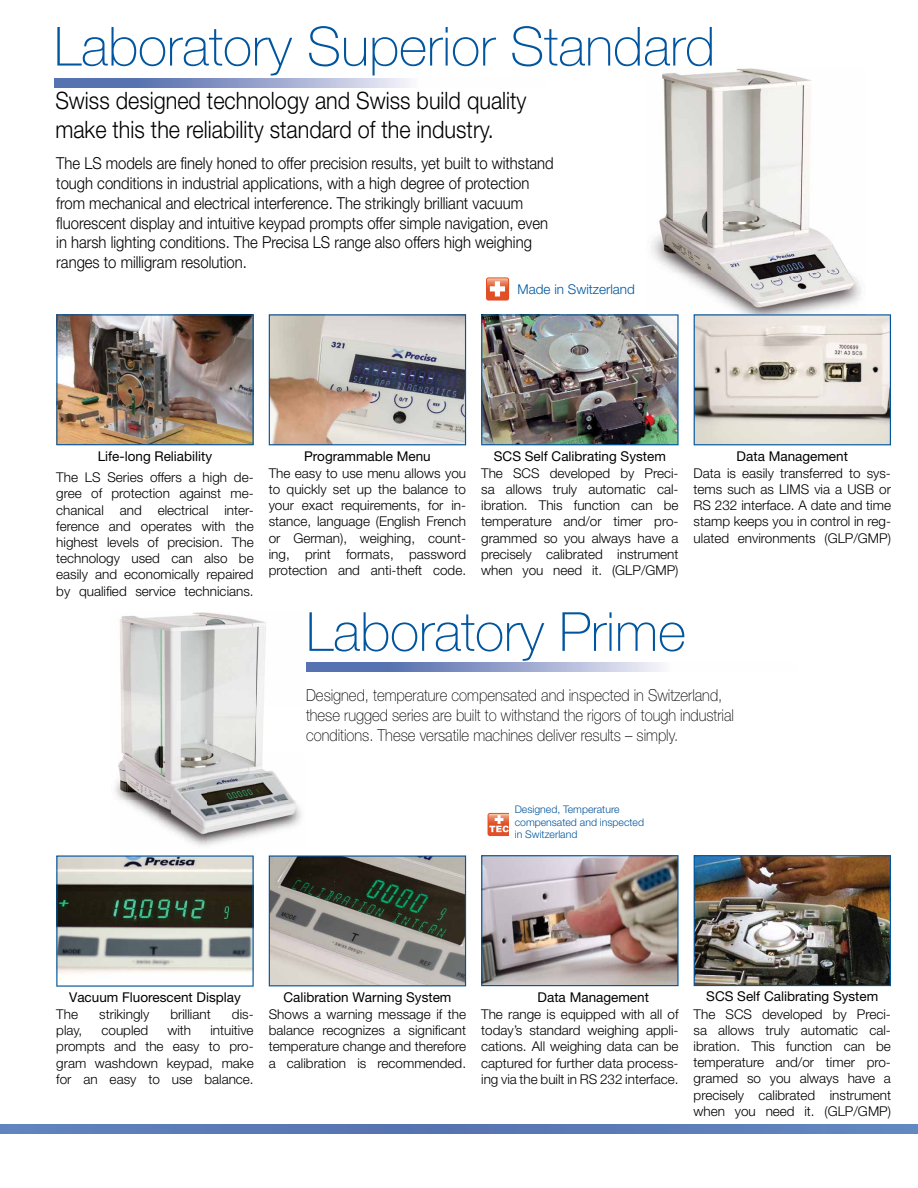
<style>
.page{position:relative;width:918px;height:1188px;background:#fff}
.page>*{position:absolute;margin:0;border:0;box-sizing:border-box;transform-origin:0 0}
.t1{font:100 54px "Helvetica Neue LT Pro";color:#00559e}
.t2{font:300 24px/28.8px "Helvetica Neue LT Pro";color:#000;scale:.9 1}
.t3{font:300 16.5px/19.8px "Helvetica Neue";color:#000;scale:.9 1}
.t4{font:100 16.5px/19.8px "Helvetica Neue";color:#000;scale:.9 1}
.t5{font:300 13.5px/16.2px "Helvetica Neue LT Pro";color:#000;text-align:justify}
.t6{font:13.5px "Helvetica Neue LT Pro";color:#000}
.t7{font:300 13.5px "Helvetica Neue";color:#00559e}
.t8{font:300 10.5px/12.6px "Helvetica Neue";color:#00559e}
</style>
<div class="page">
<img style="left:115px;top:612px;width:186px;height:234px">
<img style="left:651px;top:68px;width:198px;height:205px">
<img style="left:678px;top:273px;width:100px;height:52px">
<img style="left:778px;top:273px;width:83px;height:41px">
<svg style="left:54px;top:78px;width:356px;height:9px;background:#8f9ec9"></svg>
<svg style="left:306px;top:663px;width:356px;height:9px;background:#8f9ec9"></svg>
<img style="left:56px;top:314px;width:198px;height:131px">
<svg style="left:56px;top:855px;width:198px;height:132px;background:#8c928d"></svg>
<img style="left:481px;top:314px;width:198px;height:131px">
<img style="left:694px;top:855px;width:197px;height:131px">
<img style="left:269px;top:314px;width:197px;height:131px">
<svg style="left:269px;top:855px;width:197px;height:131px;background:#7d7f79"></svg>
<svg style="left:694px;top:314px;width:197px;height:131px;background:#d1cdc7"></svg>
<div style="left:486px;top:277px;width:23px;height:24px;background:#e04f26;border-radius:2px"></div>
<svg style="left:487px;top:278px;width:21px;height:19px"></svg>
<svg style="left:488px;top:813px;width:21px;height:23px"></svg>
<img style="left:481px;top:855px;width:198px;height:131px">
<img style="left:0;top:1125px;width:918px;height:9px">
<h1 class="t1" style="left:54px;top:15px;width:663px">Laboratory Superior Standard</h1>
<h2 class="t2" style="left:55px;top:85px;width:525px">Swiss designed technology and Swiss build quality make this the reliability standard of the industry.</h2>
<p class="t3" style="left:56px;top:153px;width:554px">The LS models are finely honed to offer precision results, yet built to withstand tough conditions in industrial applications, with a high degree of protection from mechanical and electrical interference. The strikingly brilliant vacuum fluorescent display and intuitive keypad prompts offer simple navigation, even in harsh lighting conditions. The Precisa LS range also offers high weighing ranges to milligram resolution.</p>
<p class="t7" style="left:518px;top:281px;width:119px">Made in Switzerland</p>
<p class="t6" style="left:98px;top:448px;width:116px">Life-long Reliability</p>
<p class="t5" style="left:56px;top:469px;width:199px">The LS Series offers a high de&shy;gree of protection against me&shy;chanical and electrical inter&shy;ference and operates with the highest levels of precision. The technology used can also be easily and economically repaired by qualified service technicians.</p>
<p class="t6" style="left:304px;top:448px;width:128px">Programmable Menu</p>
<p class="t5" style="left:269px;top:465px;width:199px">The easy to use menu allows you to quickly set up the balance to your exact requirements, for in&shy;stance, language (English French or German), weighing, count&shy;ing, print formats, password protection and anti-theft code.</p>
<p class="t6" style="left:494px;top:448px;width:174px">SCS Self Calibrating System</p>
<p class="t5" style="left:481px;top:465px;width:199px">The SCS developed by Preci&shy;sa allows truly automatic cal&shy;ibration. This function can be temperature and/or timer pro&shy;grammed so you always have a precisely calibrated instrument when you need it. (GLP/GMP)</p>
<p class="t6" style="left:737px;top:448px;width:113px">Data Management</p>
<p class="t5" style="left:694px;top:465px;width:199px">Data is easily transferred to sys&shy;tems such as LIMS via a USB or RS 232 interface. A date and time stamp keeps you in control in reg&shy;ulated environments (GLP/GMP)</p>
<h1 class="t1" style="left:306px;top:601px;width:381px">Laboratory Prime</h1>
<p class="t4" style="left:306px;top:686px;width:477px">Designed, temperature compensated and inspected in Switzerland, these rugged series are built to withstand the rigors of tough industrial conditions. These versatile machines deliver results – simply.</p>
<p class="t8" style="left:515px;top:803px;width:131px">Designed, Temperature compensated and inspected in Switzerland</p>
<p class="t6" style="left:69px;top:989px;width:173px">Vacuum Fluorescent Display</p>
<p class="t5" style="left:56px;top:1006px;width:23px">The</p>
<p class="t5" style="left:99px;top:1006px;width:51px">strikingly</p>
<p class="t5" style="left:170px;top:1006px;width:42px">brilliant</p>
<p class="t5" style="left:232px;top:1006px;width:23px">dis-</p>
<p class="t5" style="left:56px;top:1022px;width:28px">play,</p>
<p class="t5" style="left:102px;top:1022px;width:48px">coupled</p>
<p class="t5" style="left:167px;top:1022px;width:25px">with</p>
<p class="t5" style="left:56px;top:1022px;width:199px;text-indent:154px">intuitive prompts and the easy to pro&shy;gram washdown keypad, make for an easy to use balance.</p>
<p class="t6" style="left:283px;top:989px;width:170px">Calibration Warning System</p>
<p class="t5" style="left:269px;top:1006px;width:199px">Shows a warning message if the balance recognizes a significant temperature change and therefore a calibration is recommended.</p>
<p class="t6" style="left:538px;top:989px;width:113px">Data Management</p>
<p class="t5" style="left:481px;top:1006px;width:199px">The range is equipped with all of today’s standard weighing appli&shy;cations. All weighing data can be captured for further data process&shy;ing via the built in RS 232 interface.</p>
<p class="t6" style="left:706px;top:988px;width:174px">SCS Self Calibrating System</p>
<p class="t5" style="left:694px;top:1005px;width:199px">The SCS developed by Preci&shy;sa allows truly automatic cal&shy;ibration. This function can be temperature and/or timer pro&shy;gramed so you always have a precisely calibrated instrument when you need it. (GLP/GMP)</p>
</div>
